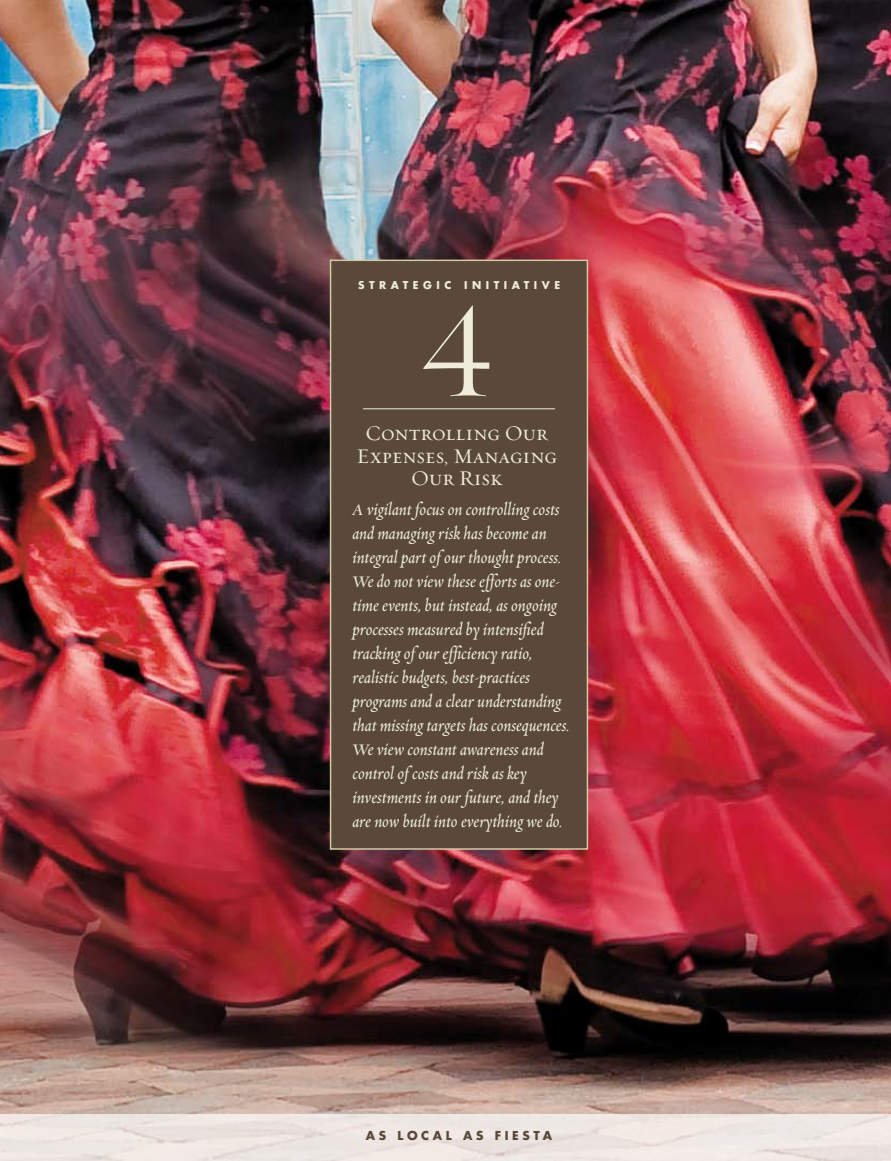
<style>
.page{position:relative;width:891px;height:1161px;background:#fff}
.page>*{position:absolute;margin:0;border:0;box-sizing:border-box;transform-origin:0 0}
.t1{font:141px "Requiem Fine HTF Roman";color:#efecdc}
.t2{font:21px/22.5px "Requiem Text HTF Small Caps";color:#efecdc;text-align:center}
.t3{font:18px/24px "Requiem Text HTF Italic";color:#efecdc}
.t4{font:700 12px "Futura";letter-spacing:.3em;color:#5a4839}
.t5{font:700 10.5px "Futura";letter-spacing:.43em;color:#efecdc}
</style>
<div class="page">
<img style="left:0;top:0;width:891px;height:1114px">
<div style="left:330px;top:260px;width:258px;height:590px;background:#5a4839;border:2px solid #d0cba6"></div>
<hr style="left:363px;top:408px;width:192px;height:1px;background:#efecdc">
<div style="left:0;top:1114px;width:891px;height:47px;background:#eee7e4"></div>
<p class="t5" style="left:358px;top:278px;width:204px">STRATEGIC I NITIATIVE</p>
<h1 class="t1" style="left:423px;top:246px;width:70px">4</h1>
<p class="t2" style="left:356px;top:423px;width:202px">Controlling Our<br>Expenses, Managing<br>Our Risk</p>
<p class="t3" style="left:352px;top:499px;width:219px">A vigilant focus on controlling costs and managing risk has become an integral part of our thought process.<br>We do not view these efforts as one&shy;time events, but instead, as ongoing processes measured by intensified tracking of our efficiency ratio, realistic budgets, best-practices programs and a clear understanding that missing targets has consequences.<br>We view constant awareness and control of costs and risk as key investments in our future, and they are now built into everything we do.</p>
<p class="t4" style="left:366px;top:1127px;width:188px">AS LOCAL AS FIESTA</p>
</div>
